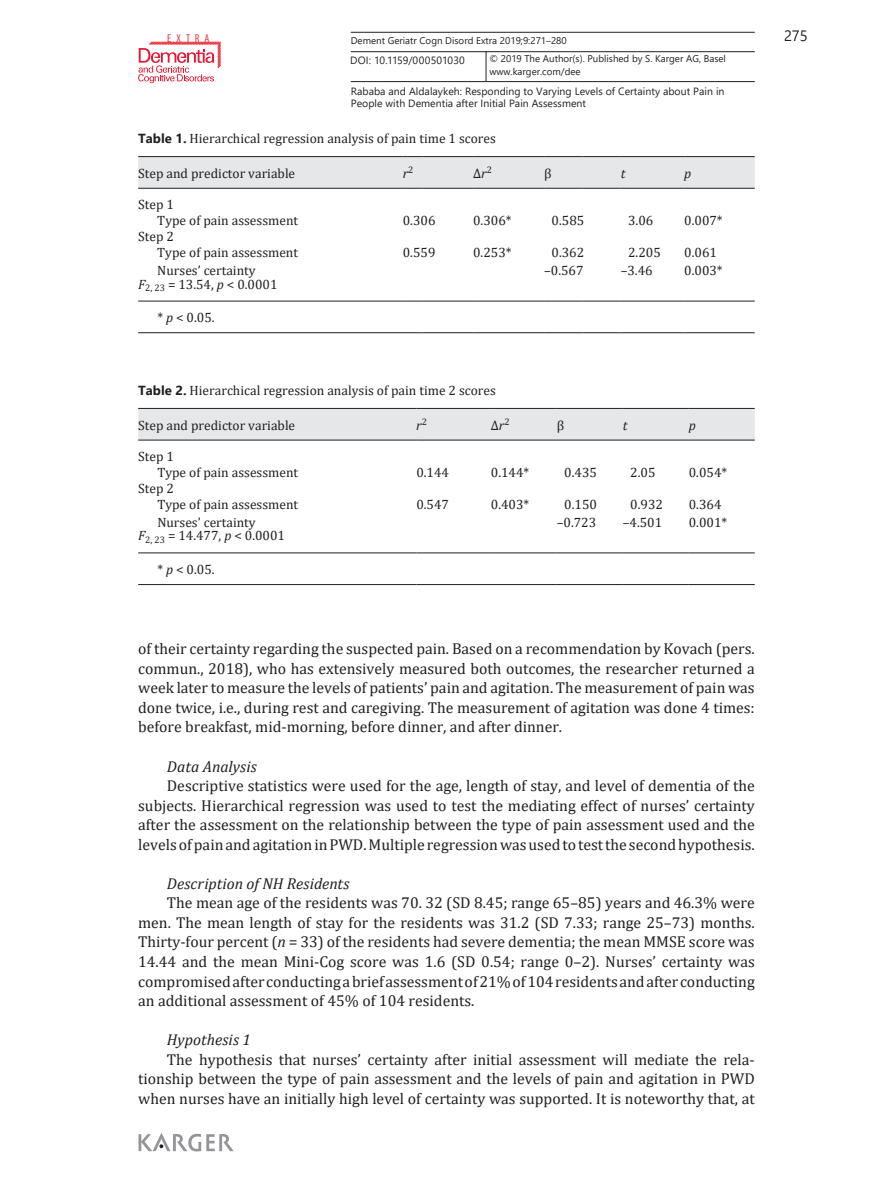
<style>
.page{position:relative;width:893px;height:1191px;background:#fff}
.page>*{position:absolute;margin:0;border:0;box-sizing:border-box;transform-origin:0 0}
.t1{font:15.75px/19.5px "Cambria";color:#231f20;text-align:justify}
.t2{font:italic 15.75px "Cambria";letter-spacing:.005em;color:#231f20}
.t3{font:15px "Segoe UI";color:#231f20}
.t4{font:13.5px/17.4px "Cambria";color:#231f20}
.t5{font:italic 13.5px "Cambria";color:#231f20}
.t6{font:condensed 11.4px "Myriad Pro";letter-spacing:.445em;color:#e93840}
.t7{font:10.5px/12px "Segoe UI";letter-spacing:.005em;color:#231f20}
.t8{font:9.75px "Segoe UI";color:#231f20}
.s1{font-family:"Segoe UI";font-weight:700;font-size:13.2px}
.s2{font-style:italic}
</style>
<div class="page">
<svg style="left:138px;top:41px;width:83px;height:42px"></svg>
<hr style="left:351px;top:51px;width:404px;height:1px;background:#231f20">
<hr style="left:351px;top:81px;width:404px;height:1px;background:#231f20">
<hr style="left:351px;top:32px;width:404px;height:1px;background:#231f20">
<svg style="left:139px;top:1133px;width:95px;height:18px"></svg>
<hr style="left:486px;top:51px;width:1px;height:30px;background:#231f20">
<svg style="left:138px;top:156px;width:617px;height:33px;background:#dcdddf"></svg>
<hr style="left:423px;top:188px;width:50px;height:1px;background:#231f20">
<hr style="left:473px;top:188px;width:71px;height:1px;background:#231f20">
<hr style="left:544px;top:188px;width:38px;height:1px;background:#231f20">
<hr style="left:582px;top:188px;width:39px;height:1px;background:#231f20">
<hr style="left:621px;top:188px;width:63px;height:1px;background:#231f20">
<hr style="left:684px;top:188px;width:71px;height:1px;background:#231f20">
<hr style="left:138px;top:301px;width:265px;height:1px;background:#231f20">
<svg style="left:403px;top:301px;width:20px;height:1px"></svg>
<hr style="left:423px;top:301px;width:50px;height:1px;background:#231f20">
<hr style="left:473px;top:301px;width:71px;height:1px;background:#231f20">
<hr style="left:544px;top:301px;width:38px;height:1px;background:#231f20">
<hr style="left:582px;top:301px;width:39px;height:1px;background:#231f20">
<hr style="left:621px;top:301px;width:63px;height:1px;background:#231f20">
<hr style="left:684px;top:301px;width:71px;height:1px;background:#231f20">
<hr style="left:138px;top:332px;width:265px;height:1px;background:#231f20">
<svg style="left:403px;top:332px;width:20px;height:1px"></svg>
<hr style="left:423px;top:332px;width:50px;height:1px;background:#231f20">
<hr style="left:473px;top:332px;width:71px;height:1px;background:#231f20">
<hr style="left:544px;top:332px;width:38px;height:1px;background:#231f20">
<hr style="left:582px;top:332px;width:39px;height:1px;background:#231f20">
<hr style="left:621px;top:332px;width:63px;height:1px;background:#231f20">
<hr style="left:684px;top:332px;width:71px;height:1px;background:#231f20">
<div style="left:138px;top:409px;width:617px;height:31px;background:#e6e7e9"></div>
<hr style="left:138px;top:408px;width:278px;height:1px;background:#231f20">
<hr style="left:416px;top:408px;width:75px;height:1px;background:#231f20">
<hr style="left:491px;top:408px;width:66px;height:1px;background:#231f20">
<hr style="left:557px;top:408px;width:66px;height:1px;background:#231f20">
<hr style="left:623px;top:408px;width:66px;height:1px;background:#231f20">
<hr style="left:689px;top:408px;width:66px;height:1px;background:#231f20">
<hr style="left:138px;top:440px;width:278px;height:1px;background:#231f20">
<hr style="left:416px;top:440px;width:75px;height:1px;background:#231f20">
<hr style="left:491px;top:440px;width:66px;height:1px;background:#231f20">
<hr style="left:557px;top:440px;width:66px;height:1px;background:#231f20">
<hr style="left:623px;top:440px;width:66px;height:1px;background:#231f20">
<hr style="left:689px;top:440px;width:66px;height:1px;background:#231f20">
<hr style="left:138px;top:552px;width:278px;height:1px;background:#231f20">
<hr style="left:416px;top:552px;width:75px;height:1px;background:#231f20">
<hr style="left:491px;top:552px;width:66px;height:1px;background:#231f20">
<hr style="left:557px;top:552px;width:66px;height:1px;background:#231f20">
<hr style="left:623px;top:552px;width:66px;height:1px;background:#231f20">
<hr style="left:689px;top:552px;width:66px;height:1px;background:#231f20">
<hr style="left:138px;top:584px;width:278px;height:1px;background:#231f20">
<hr style="left:416px;top:584px;width:75px;height:1px;background:#231f20">
<hr style="left:491px;top:584px;width:66px;height:1px;background:#231f20">
<hr style="left:557px;top:584px;width:66px;height:1px;background:#231f20">
<hr style="left:623px;top:584px;width:66px;height:1px;background:#231f20">
<hr style="left:689px;top:584px;width:66px;height:1px;background:#231f20">
<p class="t6" style="left:167px;top:31px;width:44px">EXTRA</p>
<p class="t8" style="left:351px;top:31px;width:217px">Dement Geriatr Cogn Disord Extra 2019;9:271–280</p>
<p class="t7" style="left:350px;top:53px;width:116px">DOI: 10.1159/000501030</p>
<p class="t8" style="left:489px;top:50px;width:238px">© 2019 The Author(s). Published by S. Karger AG, Basel</p>
<p class="t8" style="left:489px;top:62px;width:93px">www.karger.com/dee</p>
<p class="t7" style="left:351px;top:84px;width:375px">Rababa and Aldalaykeh: Responding to Varying Levels of Certainty about Pain in<br>People with Dementia after Initial Pain Assessment</p>
<p class="t4" style="left:138px;top:130px;width:359px"><span class="s1">Table 1.</span> Hierarchical regression analysis of pain time 1 scores</p>
<p class="t4" style="left:138px;top:164px;width:159px">Step and predictor variable</p>
<p class="t5" style="left:403px;top:163px;width:12px">r<sup>2</sup></p>
<p class="t4" style="left:473px;top:164px;width:20px">Δ<span class="s2">r</span><sup>2</sup></p>
<p class="t4" style="left:544px;top:164px;width:9px">β</p>
<p class="t5" style="left:621px;top:163px;width:6px">t</p>
<p class="t5" style="left:684px;top:163px;width:9px">p</p>
<p class="t4" style="left:157px;top:197px;width:142px;line-height:15.9px;text-indent:-19px">Step 1<br>Type of pain assessment</p>
<p class="t4" style="left:403px;top:212px;width:34px">0.306</p>
<p class="t4" style="left:473px;top:212px;width:40px">0.306*</p>
<p class="t4" style="left:552px;top:212px;width:34px">0.585</p>
<p class="t4" style="left:628px;top:212px;width:27px">3.06</p>
<p class="t4" style="left:684px;top:212px;width:40px">0.007*</p>
<p class="t4" style="left:157px;top:229px;width:142px;line-height:15.9px;text-indent:-19px">Step 2<br>Type of pain assessment</p>
<p class="t4" style="left:157px;top:261px;width:100px">Nurses’ certainty</p>
<p class="t4" style="left:138px;top:275px;width:141px"><span class="s2">F</span><sub>2,</sub> <sub>23</sub> = 13.54, <span class="s2">p</span> &lt; 0.0001</p>
<p class="t4" style="left:157px;top:309px;width:59px">* <span class="s2">p</span> &lt; 0.05.</p>
<p class="t4" style="left:403px;top:244px;width:34px">0.559</p>
<p class="t4" style="left:473px;top:244px;width:40px">0.253*</p>
<p class="t4" style="left:544px;top:244px;width:42px;text-align:center">0.362 –0.567</p>
<p class="t4" style="left:621px;top:244px;width:42px;text-indent:7px">2.205 –3.46</p>
<p class="t4" style="left:684px;top:244px;width:40px">0.061<br>0.003*</p>
<p class="t4" style="left:138px;top:382px;width:359px"><span class="s1">Table 2.</span> Hierarchical regression analysis of pain time 2 scores</p>
<p class="t4" style="left:138px;top:416px;width:159px">Step and predictor variable</p>
<p class="t5" style="left:416px;top:415px;width:12px">r<sup>2</sup></p>
<p class="t4" style="left:491px;top:416px;width:20px">Δ<span class="s2">r</span><sup>2</sup></p>
<p class="t4" style="left:557px;top:416px;width:9px">β</p>
<p class="t5" style="left:623px;top:415px;width:6px">t</p>
<p class="t5" style="left:689px;top:415px;width:9px">p</p>
<p class="t4" style="left:157px;top:448px;width:142px;line-height:15.9px;text-indent:-19px">Step 1<br>Type of pain assessment</p>
<p class="t4" style="left:416px;top:464px;width:34px">0.144</p>
<p class="t4" style="left:491px;top:464px;width:40px">0.144*</p>
<p class="t4" style="left:564px;top:464px;width:34px">0.435</p>
<p class="t4" style="left:630px;top:464px;width:27px">2.05</p>
<p class="t4" style="left:689px;top:464px;width:40px">0.054*</p>
<p class="t4" style="left:157px;top:480px;width:142px;line-height:15.9px;text-indent:-19px">Step 2<br>Type of pain assessment</p>
<p class="t4" style="left:157px;top:513px;width:100px">Nurses’ certainty</p>
<p class="t4" style="left:138px;top:527px;width:148px"><span class="s2">F</span><sub>2,</sub> <sub>23</sub> = 14.477, <span class="s2">p</span> &lt; 0.0001</p>
<p class="t4" style="left:157px;top:560px;width:59px">* <span class="s2">p</span> &lt; 0.05.</p>
<p class="t4" style="left:416px;top:496px;width:34px">0.547</p>
<p class="t4" style="left:491px;top:496px;width:40px">0.403*</p>
<p class="t4" style="left:557px;top:496px;width:42px;text-align:center">0.150 –0.723</p>
<p class="t4" style="left:623px;top:496px;width:42px;text-align:center">0.932 –4.501</p>
<p class="t4" style="left:689px;top:496px;width:40px">0.364<br>0.001*</p>
<p class="t1" style="left:138px;top:639px;width:618px">of their certainty regarding the suspected pain. Based on a recommendation by Kovach (pers. commun., 2018), who has extensively measured both outcomes, the researcher returned a week later to measure the levels of patients’ pain and agitation. The measurement of pain was done twice, i.e., during rest and caregiving. The measurement of agitation was done 4 times: before breakfast, mid-morning, before dinner, and after dinner.</p>
<p class="t2" style="left:167px;top:755px;width:91px">Data Analysis</p>
<p class="t1" style="left:138px;top:776px;width:618px;text-indent:29px">Descriptive statistics were used for the age, length of stay, and level of dementia of the subjects. Hierarchical regression was used to test the mediating effect of nurses’ certainty after the assessment on the relationship between the type of pain assessment used and the levels of pain and agitation in PWD. Multiple regression was used to test the second hypothesis.</p>
<p class="t2" style="left:167px;top:872px;width:184px">Description of NH Residents</p>
<p class="t1" style="left:138px;top:893px;width:618px;text-indent:29px">The mean age of the residents was 70. 32 (SD 8.45; range 65–85) years and 46.3% were men. The mean length of stay for the residents was 31.2 (SD 7.33; range 25–73) months.<br>Thirty-four percent (<span class="s2">n</span> = 33) of the residents had severe dementia; the mean MMSE score was 14.44 and the mean Mini-Cog score was 1.6 (SD 0.54; range 0–2). Nurses’ certainty was compromised after conducting a brief assessment of 21% of 104 residents and after conducting an additional assessment of 45% of 104 residents.</p>
<p class="t2" style="left:167px;top:1028px;width:85px">Hypothesis 1</p>
<p class="t1" style="left:138px;top:1049px;width:618px;text-indent:29px">The hypothesis that nurses’ certainty after initial assessment will mediate the rela&shy;tionship between the type of pain assessment and the levels of pain and agitation in PWD when nurses have an initially high level of certainty was supported. It is noteworthy that, at</p>
<p class="t3" style="left:784px;top:22px;width:25px">275</p>
</div>
